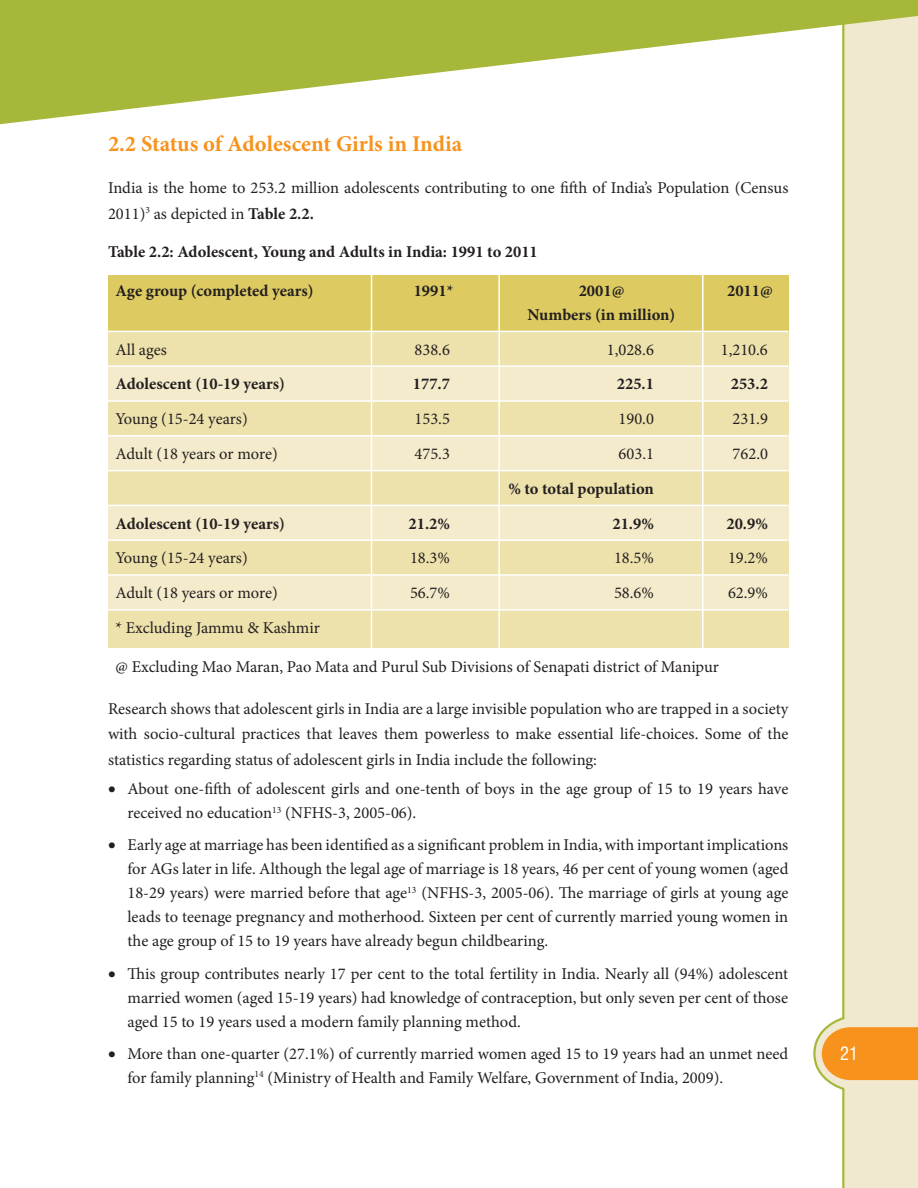
<style>
.page{position:relative;width:918px;height:1188px;background:#fff}
.page>*{position:absolute;margin:0;border:0;box-sizing:border-box;transform-origin:0 0}
.t1{font:700 22.5px "Minion Pro";color:#f7931d}
.t2{font:condensed 18px "Swiss 721 BT";color:#fff}
.t3{font:16.5px/24px "Minion Pro";color:#231f20}
.t4{font:700 16.5px "Minion Pro";color:#231f20}
.s1{font-weight:700}
</style>
<div class="page">
<svg style="left:813px;top:124px;width:105px;height:1064px"></svg>
<svg style="left:1px;top:0;width:917px;height:124px;fill:#a7b739"></svg>
<svg style="left:0;top:0;width:1px;height:124px"></svg>
<div style="left:108px;top:275px;width:680px;height:373px;background:#ede1ac"></div>
<div style="left:108px;top:275px;width:680px;height:57px;background:#ddca61"></div>
<div style="left:108px;top:367px;width:680px;height:34px;background:#f3ebcb"></div>
<div style="left:108px;top:436px;width:680px;height:35px;background:#f3ebcb"></div>
<div style="left:108px;top:505px;width:680px;height:34px;background:#f3ebcb"></div>
<div style="left:108px;top:575px;width:680px;height:34px;background:#f3ebcb"></div>
<hr style="left:108px;top:331px;width:680px;height:1px;background:#fff">
<hr style="left:108px;top:365px;width:680px;height:2px;background:#fff">
<hr style="left:108px;top:400px;width:680px;height:2px;background:#fff">
<hr style="left:108px;top:435px;width:680px;height:2px;background:#fff">
<hr style="left:108px;top:470px;width:680px;height:1px;background:#fff">
<hr style="left:108px;top:505px;width:680px;height:1px;background:#fff">
<hr style="left:108px;top:539px;width:680px;height:2px;background:#fff">
<hr style="left:108px;top:574px;width:680px;height:2px;background:#fff">
<hr style="left:108px;top:609px;width:680px;height:2px;background:#fff">
<hr style="left:371px;top:275px;width:1px;height:373px;background:#fff">
<hr style="left:498px;top:275px;width:2px;height:373px;background:#fff">
<hr style="left:702px;top:275px;width:2px;height:373px;background:#fff">
<h1 class="t1" style="left:108px;top:135px;width:356px">2.2 Status of Adolescent Girls in India</h1>
<p class="t3" style="left:108px;top:176px;width:682px;line-height:25.5px">India is the home to 253.2 million adolescents contributing to one fifth of India’s Population (Census<br>2011)<sup>3</sup> as depicted in <span class="s1">Table 2.2.</span></p>
<p class="t4" style="left:108px;top:246px;width:431px">Table 2.2: Adolescent, Young and Adults in India: 1991 to 2011</p>
<p class="t4" style="left:116px;top:284px;width:200px">Age group (completed years)</p>
<p class="t4" style="left:414px;top:284px;width:41px">1991*</p>
<p class="t4" style="left:579px;top:284px;width:47px">2001@</p>
<p class="t4" style="left:727px;top:284px;width:47px">2011@</p>
<p class="t4" style="left:528px;top:308px;width:149px">Numbers (in million)</p>
<p class="t3" style="left:116px;top:339px;width:53px">All ages</p>
<p class="t3" style="left:414px;top:339px;width:37px">838.6</p>
<p class="t3" style="left:607px;top:339px;width:49px">1,028.6</p>
<p class="t3" style="left:721px;top:339px;width:49px">1,210.6</p>
<p class="t4" style="left:116px;top:378px;width:171px">Adolescent (10-19 years)</p>
<p class="t4" style="left:413px;top:378px;width:39px">177.7</p>
<p class="t4" style="left:617px;top:378px;width:39px">225.1</p>
<p class="t4" style="left:731px;top:378px;width:39px">253.2</p>
<p class="t3" style="left:116px;top:408px;width:134px">Young (15-24 years)</p>
<p class="t3" style="left:415px;top:408px;width:37px">153.5</p>
<p class="t3" style="left:619px;top:408px;width:37px">190.0</p>
<p class="t3" style="left:733px;top:408px;width:37px">231.9</p>
<p class="t3" style="left:116px;top:443px;width:164px">Adult (18 years or more)</p>
<p class="t3" style="left:415px;top:443px;width:37px">475.3</p>
<p class="t3" style="left:619px;top:443px;width:37px">603.1</p>
<p class="t3" style="left:733px;top:443px;width:37px">762.0</p>
<p class="t4" style="left:508px;top:482px;width:147px">% to total population</p>
<p class="t4" style="left:116px;top:517px;width:171px">Adolescent (10-19 years)</p>
<p class="t4" style="left:409px;top:517px;width:43px">21.2%</p>
<p class="t4" style="left:612px;top:517px;width:43px">21.9%</p>
<p class="t4" style="left:726px;top:517px;width:43px">20.9%</p>
<p class="t3" style="left:116px;top:548px;width:134px">Young (15-24 years)</p>
<p class="t3" style="left:410px;top:548px;width:41px">18.3%</p>
<p class="t3" style="left:614px;top:548px;width:41px">18.5%</p>
<p class="t3" style="left:728px;top:548px;width:41px">19.2%</p>
<p class="t3" style="left:116px;top:582px;width:164px">Adult (18 years or more)</p>
<p class="t3" style="left:410px;top:582px;width:42px">56.7%</p>
<p class="t3" style="left:614px;top:582px;width:42px">58.6%</p>
<p class="t3" style="left:728px;top:582px;width:42px">62.9%</p>
<p class="t3" style="left:116px;top:617px;width:206px">* Excluding Jammu &amp; Kashmir</p>
<p class="t3" style="left:116px;top:657px;width:605px">@ Excluding Mao Maran, Pao Mata and Purul Sub Divisions of Senapati district of Manipur</p>
<p class="t3" style="left:108px;top:697px;width:682px;line-height:25.5px;text-align:justify">Research shows that adolescent girls in India are a large invisible population who are trapped in a society with socio-cultural practices that leaves them powerless to make essential life-choices. Some of the statistics regarding status of adolescent girls in India include the following:</p>
<p class="t3" style="left:128px;top:779px;width:662px;text-indent:-20px">• About one-fifth of adolescent girls and one-tenth of boys in the age group of 15 to 19 years have received no education<sup>13</sup> (NFHS-3, 2005-06).</p>
<p class="t3" style="left:128px;top:835px;width:662px;text-align:justify;text-indent:-19px">• Early age at marriage has been identified as a significant problem in India, with important implications for AGs later in life. Although the legal age of marriage is 18 years, 46 per cent of young women (aged 18-29 years) were married before that age<sup>13</sup> (NFHS-3, 2005-06). The marriage of girls at young age leads to teenage pregnancy and motherhood. Sixteen per cent of currently married young women in the age group of 15 to 19 years have already begun childbearing.</p>
<p class="t3" style="left:128px;top:963px;width:662px;text-align:justify;text-indent:-20px">• This group contributes nearly 17 per cent to the total fertility in India. Nearly all (94%) adolescent married women (aged 15-19 years) had knowledge of contraception, but only seven per cent of those aged 15 to 19 years used a modern family planning method.</p>
<p class="t3" style="left:128px;top:1043px;width:662px;text-indent:-20px">• More than one-quarter (27.1%) of currently married women aged 15 to 19 years had an unmet need for family planning<sup>14</sup> (Ministry of Health and Family Welfare, Government of India, 2009).</p>
<p class="t2" style="left:840px;top:1047px;width:19px">21</p>
</div>
